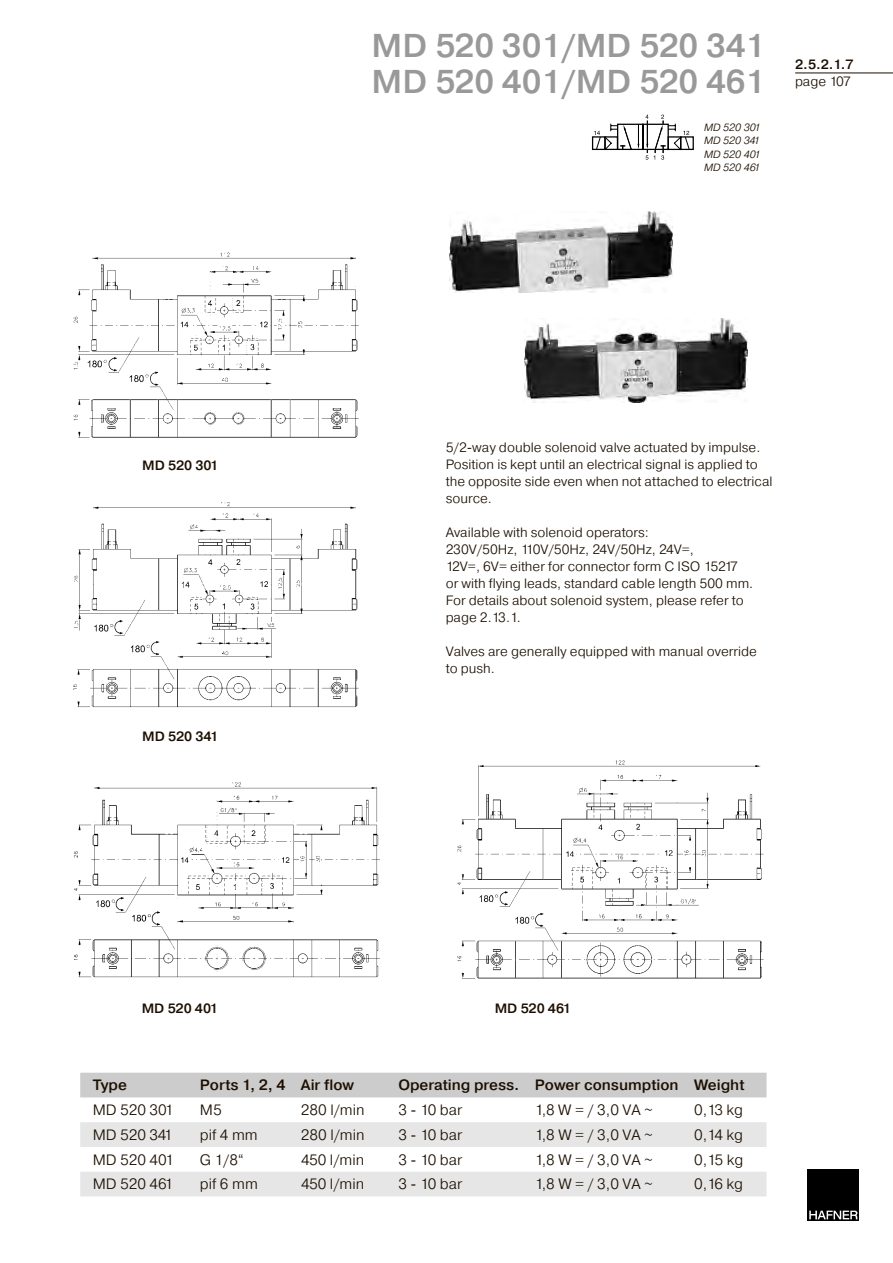
<style>
.page{position:relative;width:893px;height:1263px;background:#fff}
.page>*{position:absolute;margin:0;border:0;box-sizing:border-box;transform-origin:0 0}
.t1{font:500 33px "Pragmatica";color:#999}
.t2{font:300 15px "Pragmatica";color:#1c0f00}
.t3{font:500 15px "Pragmatica";color:#1c0f00}
.t4{font:300 13.5px/17px "Pragmatica";color:#1c0f00}
.t5{font:500 13.5px "Pragmatica";color:#1c0f00}
.t6{font:italic 300 10.5px/13.5px "Pragmatica";color:#1c0f00;text-align:justify}
</style>
<div class="page">
<div style="left:808px;top:1169px;width:51px;height:51px;background:#000"></div>
<svg style="left:809px;top:1210px;width:49px;height:9px"></svg>
<div style="left:592px;top:136px;width:14px;height:14px;border:1px solid #000"></div>
<div style="left:680px;top:136px;width:14px;height:14px;border:1px solid #000"></div>
<svg style="left:594px;top:115px;width:96px;height:45px"></svg>
<img style="left:449px;top:212px;width:223px;height:80px">
<img style="left:73px;top:502px;width:286px;height:206px">
<img style="left:73px;top:252px;width:286px;height:186px">
<img style="left:525px;top:318px;width:222px;height:84px">
<img style="left:457px;top:760px;width:307px;height:219px">
<img style="left:74px;top:782px;width:306px;height:196px">
<hr style="left:795px;top:73px;width:98px;height:1px;background:#1c0f00">
<div style="left:80px;top:1073px;width:686px;height:24px;background:#ccc"></div>
<svg style="left:80px;top:1122px;width:686px;height:74px;fill:#e6e6e6"></svg>
<h1 class="t1" style="left:372px;top:25px;width:395px">MD 520 301/MD 520 341</h1>
<h1 class="t1" style="left:372px;top:61px;width:395px">MD 520 401/MD 520 461</h1>
<p class="t6" style="left:704px;top:120px;width:58px">MD 520 301<br>MD 520 341<br>MD 520 401<br>MD 520 461</p>
<p class="t5" style="left:795px;top:56px;width:60px">2.5.2.1.7</p>
<p class="t4" style="left:795px;top:73px;width:57px">page 107</p>
<p class="t5" style="left:142px;top:456px;width:78px">MD 520 301</p>
<p class="t5" style="left:142px;top:728px;width:78px">MD 520 341</p>
<p class="t4" style="left:446px;top:438px;width:328px">5/2-way double solenoid valve actuated by impulse.<br>Position is kept until an electrical signal is applied to the opposite side even when not attached to electrical source.</p>
<p class="t4" style="left:446px;top:523px;width:309px">Available with solenoid operators:<br>230V/50Hz, 110V/50Hz, 24V/50Hz, 24V=,<br>12V=, 6V= either for connector form C ISO 15217 or with flying leads, standard cable length 500 mm.<br>For details about solenoid system, please refer to page 2.13.1.</p>
<p class="t4" style="left:446px;top:642px;width:313px">Valves are generally equipped with manual override to push.</p>
<p class="t5" style="left:142px;top:1000px;width:78px">MD 520 401</p>
<p class="t5" style="left:495px;top:1000px;width:78px">MD 520 461</p>
<p class="t3" style="left:93px;top:1075px;width:36px">Type</p>
<p class="t3" style="left:200px;top:1075px;width:156px">Ports 1, 2, 4 Air flow</p>
<p class="t3" style="left:398px;top:1075px;width:348px">Operating press. Power consumption Weight</p>
<p class="t2" style="left:93px;top:1100px;width:82px">MD 520 301</p>
<p class="t2" style="left:200px;top:1100px;width:23px">M5</p>
<p class="t2" style="left:301px;top:1100px;width:65px">280 l/min</p>
<p class="t2" style="left:398px;top:1100px;width:65px">3 - 10 bar</p>
<p class="t2" style="left:535px;top:1100px;width:120px">1,8 W = / 3,0 VA ~</p>
<p class="t2" style="left:694px;top:1100px;width:51px">0,13 kg</p>
<p class="t2" style="left:93px;top:1125px;width:81px">MD 520 341</p>
<p class="t2" style="left:200px;top:1125px;width:59px">pif 4 mm</p>
<p class="t2" style="left:301px;top:1125px;width:65px">280 l/min</p>
<p class="t2" style="left:398px;top:1125px;width:65px">3 - 10 bar</p>
<p class="t2" style="left:535px;top:1125px;width:120px">1,8 W = / 3,0 VA ~</p>
<p class="t2" style="left:694px;top:1125px;width:51px">0,14 kg</p>
<p class="t2" style="left:93px;top:1150px;width:82px">MD 520 401</p>
<p class="t2" style="left:200px;top:1150px;width:45px">G 1/8“</p>
<p class="t2" style="left:301px;top:1150px;width:65px">450 l/min</p>
<p class="t2" style="left:398px;top:1150px;width:65px">3 - 10 bar</p>
<p class="t2" style="left:535px;top:1150px;width:120px">1,8 W = / 3,0 VA ~</p>
<p class="t2" style="left:694px;top:1150px;width:51px">0,15 kg</p>
<p class="t2" style="left:93px;top:1174px;width:82px">MD 520 461</p>
<p class="t2" style="left:200px;top:1174px;width:59px">pif 6 mm</p>
<p class="t2" style="left:301px;top:1174px;width:65px">450 l/min</p>
<p class="t2" style="left:398px;top:1174px;width:65px">3 - 10 bar</p>
<p class="t2" style="left:535px;top:1174px;width:120px">1,8 W = / 3,0 VA ~</p>
<p class="t2" style="left:694px;top:1174px;width:51px">0,16 kg</p>
</div>
